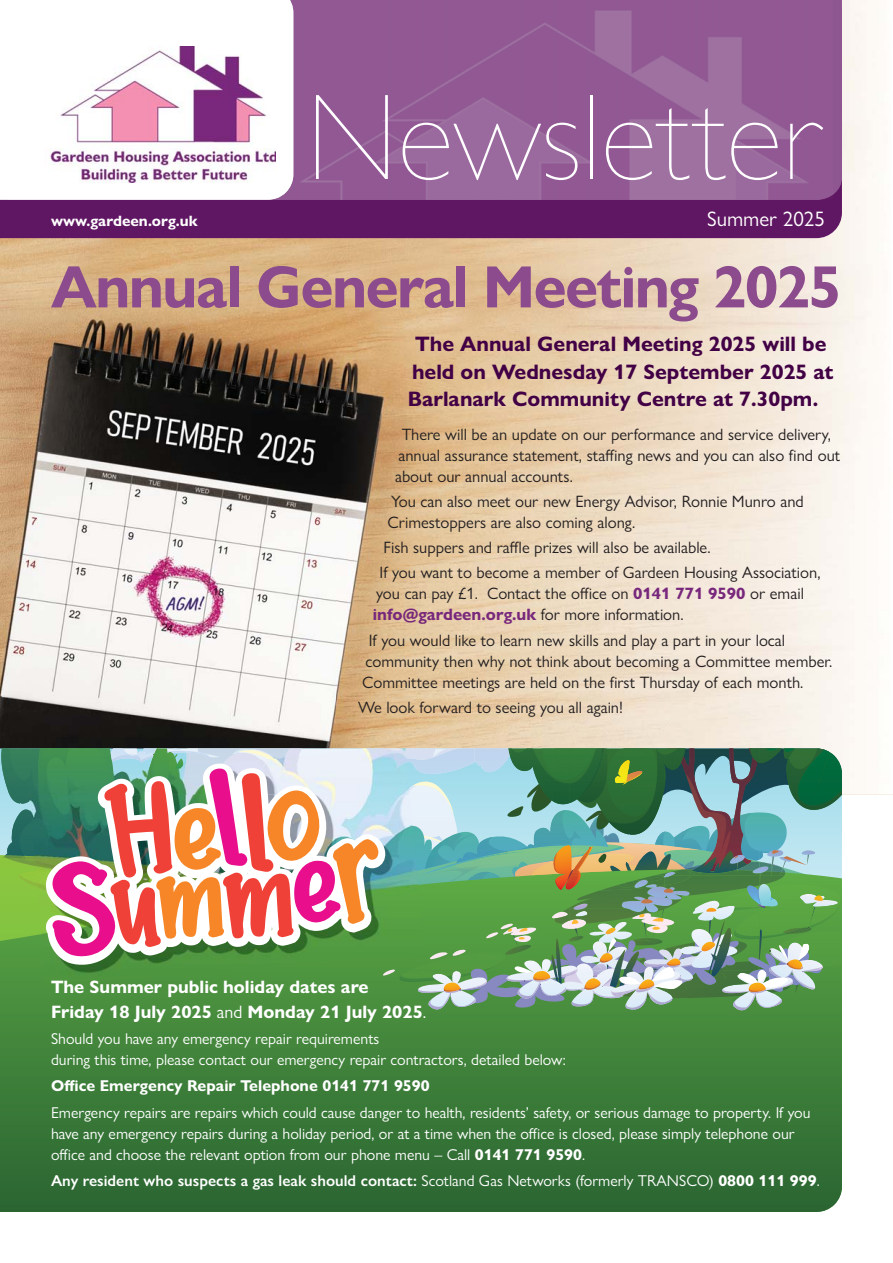
<style>
.page{position:relative;width:893px;height:1263px;background:#fff}
.page>*{position:absolute;margin:0;border:0;box-sizing:border-box;transform-origin:0 0}
.t1{font:200 123px "Gill Sans Nova";color:#fff}
.t2{font:700 60px "Gill Sans Nova";letter-spacing:-.025em;color:#8b4b8c}
.t3{font:700 21px/27.3px "Gill Sans Nova";color:#420045}
.t4{font:21px "Gill Sans Nova";color:#fff}
.t5{font:700 18px/25.5px "Gill Sans Nova";color:#fff}
.t6{font:16.5px/21px "Gill Sans Nova";color:#231f20}
.t7{font:15.75px/21px "Gill Sans Nova";color:#fff}
.t8{font:600 15.75px "Gill Sans Nova";color:#fff}
.t9{font:700 15.75px "Gill Sans Nova";color:#fff}
.t10{font:700 15px "Gill Sans Nova";color:#fff}
.s1{font-weight:700;color:#78287c}
.s2{font-weight:400}
.s3{font-weight:700}
</style>
<div class="page">
<img style="left:0;top:238px;width:336px;height:504px">
<img style="left:336px;top:0;width:557px;height:795px">
<img style="left:0;top:869px;width:842px;height:343px">
<img style="left:720px;top:837px;width:63px;height:25px">
<img style="left:720px;top:748px;width:122px;height:89px">
<img style="left:720px;top:860px;width:30px;height:19px">
<img style="left:720px;top:909px;width:16px;height:13px">
<img style="left:808px;top:909px;width:10px;height:8px">
<img style="left:799px;top:894px;width:39px;height:10px">
<svg style="left:813px;top:895px;width:11px;height:6px"></svg>
<img style="left:809px;top:850px;width:8px;height:6px">
<img style="left:499px;top:1006px;width:70px;height:2px">
<img style="left:758px;top:936px;width:5px;height:5px">
<img style="left:733px;top:929px;width:9px;height:30px">
<img style="left:505px;top:1006px;width:74px;height:1px">
<img style="left:417px;top:1006px;width:71px;height:12px">
<img style="left:721px;top:971px;width:73px;height:48px">
<img style="left:720px;top:920px;width:6px;height:8px">
<img style="left:720px;top:928px;width:13px;height:49px">
<img style="left:611px;top:1006px;width:69px;height:8px">
<img style="left:747px;top:885px;width:9px;height:9px">
<img style="left:756px;top:884px;width:25px;height:20px">
<img style="left:757px;top:885px;width:4px;height:19px">
<img style="left:720px;top:755px;width:39px;height:3px">
<img style="left:720px;top:758px;width:39px;height:23px">
<img style="left:751px;top:772px;width:3px;height:9px">
<img style="left:720px;top:772px;width:31px;height:9px">
<img style="left:786px;top:765px;width:14px;height:16px">
<img style="left:800px;top:761px;width:20px;height:20px">
<img style="left:820px;top:750px;width:22px;height:31px">
<svg style="left:759px;top:748px;width:15px;height:13px"></svg>
<img style="left:720px;top:862px;width:39px;height:14px">
<img style="left:720px;top:847px;width:39px;height:13px">
<img style="left:721px;top:848px;width:24px;height:10px">
<img style="left:724px;top:854px;width:27px;height:8px">
<img style="left:720px;top:862px;width:31px;height:6px">
<img style="left:720px;top:812px;width:20px;height:10px">
<img style="left:720px;top:786px;width:25px;height:18px">
<img style="left:759px;top:866px;width:26px;height:10px">
<svg style="left:759px;top:848px;width:50px;height:18px"></svg>
<svg style="left:788px;top:781px;width:10px;height:7px"></svg>
<img style="left:796px;top:800px;width:40px;height:10px">
<img style="left:798px;top:794px;width:39px;height:11px">
<img style="left:798px;top:781px;width:22px;height:17px">
<img style="left:720px;top:894px;width:39px;height:12px">
<img style="left:720px;top:945px;width:18px;height:12px">
<img style="left:720px;top:959px;width:18px;height:11px">
<img style="left:720px;top:906px;width:14px;height:3px">
<img style="left:735px;top:918px;width:24px;height:12px">
<img style="left:734px;top:930px;width:25px;height:1px">
<img style="left:734px;top:931px;width:25px;height:8px">
<img style="left:759px;top:876px;width:25px;height:9px">
<img style="left:773px;top:904px;width:64px;height:5px">
<svg style="left:734px;top:904px;width:39px;height:6px"></svg>
<img style="left:762px;top:917px;width:68px;height:14px">
<img style="left:762px;top:919px;width:66px;height:20px">
<img style="left:759px;top:927px;width:48px;height:9px">
<img style="left:824px;top:949px;width:18px;height:17px">
<img style="left:784px;top:928px;width:23px;height:5px">
<img style="left:787px;top:931px;width:55px;height:9px">
<svg style="left:837px;top:899px;width:5px;height:10px"></svg>
<img style="left:428px;top:1006px;width:20px;height:3px">
<img style="left:450px;top:1006px;width:24px;height:1px">
<img style="left:720px;top:987px;width:18px;height:11px">
<img style="left:625px;top:1006px;width:40px;height:3px">
<img style="left:722px;top:989px;width:16px;height:4px">
<img style="left:733px;top:1001px;width:20px;height:9px">
<img style="left:759px;top:1005px;width:23px;height:3px">
<svg style="left:738px;top:941px;width:86px;height:64px"></svg>
<div style="left:0;top:200px;width:842px;height:38px;background:#601763"></div>
<svg style="left:0;top:46px;width:276px;height:154px"></svg>
<img style="left:44px;top:47px;width:232px;height:135px">
<img style="left:276px;top:0;width:557px;height:200px">
<img style="left:276px;top:0;width:17px;height:198px">
<img style="left:276px;top:47px;width:7px;height:135px">
<img style="left:0;top:742px;width:720px;height:264px">
<h1 class="t1" style="left:306px;top:65px;width:519px">Newsletter</h1>
<p class="t10" style="left:51px;top:216px;width:148px">www.gardeen.org.uk</p>
<p class="t4" style="left:707px;top:211px;width:119px">Summer 2025</p>
<h2 class="t2" style="left:51px;top:267px;width:792px">Annual General Meeting 2025</h2>
<p class="t3" style="left:408px;top:333px;width:427px;text-indent:8px">The Annual General Meeting 2025 will be held on Wednesday 17 September 2025 at<br>Barlanark Community Centre at 7.30pm.</p>
<p class="t6" style="left:395px;top:425px;width:447px;text-indent:7px">There will be an update on our performance and service delivery, annual assurance statement, staffing news and you can also find out about our annual accounts.</p>
<p class="t6" style="left:388px;top:493px;width:418px">You can also meet our new Energy Advisor, Ronnie Munro and<br>Crimestoppers are also coming along.</p>
<p class="t6" style="left:380px;top:537px;width:442px;line-height:25.2px">Fish suppers and raffle prizes will also be available.<br>If you want to become a member of Gardeen Housing Association,</p>
<p class="t6" style="left:373px;top:585px;width:433px">you can pay £1. Contact the office on <span class="s1">0141 771 9590</span> or email <span class="s1">info@gardeen.org.uk</span> for more information.</p>
<p class="t6" style="left:362px;top:631px;width:472px;text-indent:7px">If you would like to learn new skills and play a part in your local community then why not think about becoming a Committee member.<br>Committee meetings are held on the first Thursday of each month.</p>
<p class="t6" style="left:358px;top:699px;width:266px">We look forward to seeing you all again!</p>
<p class="t5" style="left:51px;top:976px;width:377px">The Summer public holiday dates are<br>Friday 18 July 2025 <span class="s2">and</span> Monday 21 July 2025<span class="s2">.</span></p>
<p class="t7" style="left:51px;top:1030px;width:516px">Should you have any emergency repair requirements<br>during this time, please contact our emergency repair contractors, detailed below:</p>
<p class="t9" style="left:51px;top:1081px;width:380px">Office Emergency Repair Telephone 0141 771 9590</p>
<p class="t7" style="left:51px;top:1103px;width:761px">Emergency repairs are repairs which could cause danger to health, residents’ safety, or serious damage to property. If you have any emergency repairs during a holiday period, or at a time when the office is closed, please simply telephone our office and choose the relevant option from our phone menu – Call <span class="s3">0141 771 9590</span>.</p>
<p class="t8" style="left:51px;top:1175px;width:770px">Any resident who suspects a gas leak should contact: <span class="s2">Scotland Gas Networks (formerly TRANSCO)</span> <span class="s3">0800 111 999</span><span class="s2">.</span></p>
</div>
